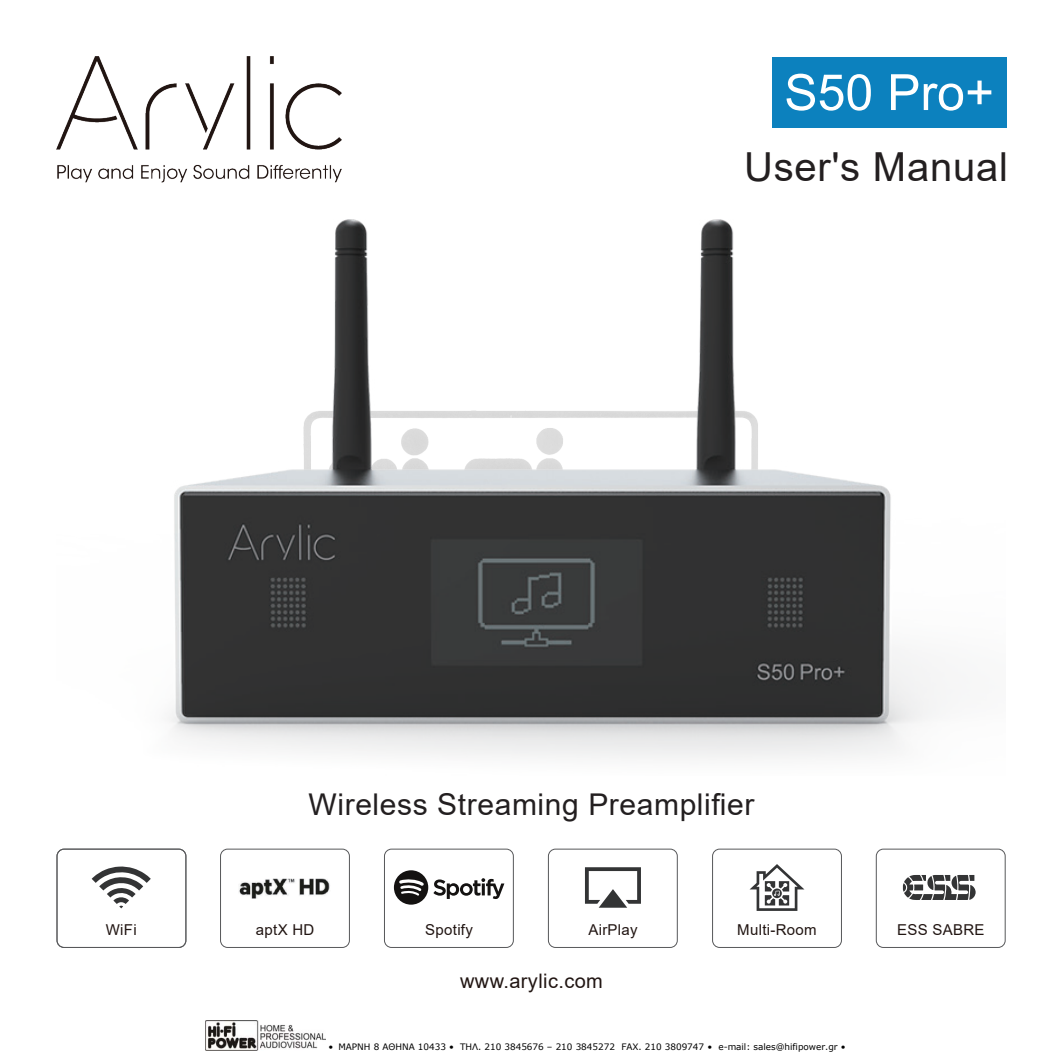
<style>
.page{position:relative;width:1063px;height:1063px;background:#fff}
.page>*{position:absolute;margin:0;border:0;box-sizing:border-box;transform-origin:0 0}
.t1{font:50px "Arial";color:#fff}
.t2{font:40px "Arial";letter-spacing:.02em;color:#231f20}
.t3{font:30px "Arial";letter-spacing:.02em;color:#231f20}
.t4{font:20px "Arial";letter-spacing:.02em;color:#211512}
.t5{font:15px "Arial";letter-spacing:.02em;color:#211512}
.t6{font:8.75px "Verdana";color:#000}
</style>
<div class="page">
<img style="left:205px;top:1020px;width:120px;height:30px">
<div style="left:772px;top:57px;width:234px;height:71px;background:#0c81be"></div>
<img style="left:57px;top:57px;width:285px;height:126px">
<img style="left:168px;top:220px;width:774px;height:538px">
<svg style="left:394px;top:870px;width:110px;height:35px"></svg>
<div style="left:57px;top:849px;width:129px;height:99px;border:1px solid #57585a;border-radius:7px"></div>
<div style="left:220px;top:849px;width:130px;height:99px;border:1px solid #57585a;border-radius:7px"></div>
<div style="left:384px;top:849px;width:130px;height:99px;border:1px solid #57585a;border-radius:7px"></div>
<div style="left:548px;top:849px;width:130px;height:99px;border:1px solid #57585a;border-radius:7px"></div>
<div style="left:712px;top:849px;width:130px;height:99px;border:1px solid #57585a;border-radius:7px"></div>
<div style="left:876px;top:849px;width:129px;height:99px;border:1px solid #57585a;border-radius:7px"></div>
<svg style="left:92px;top:866px;width:59px;height:42px"></svg>
<svg style="left:585px;top:867px;width:56px;height:41px"></svg>
<svg style="left:750px;top:864px;width:54px;height:47px"></svg>
<img style="left:239px;top:878px;width:91px;height:20px">
<svg style="left:903px;top:875px;width:73px;height:25px"></svg>
<h1 class="t1" style="left:784px;top:58px;width:211px">S50 Pro+</h1>
<h2 class="t2" style="left:744px;top:140px;width:265px">User's Manual</h2>
<h3 class="t3" style="left:309px;top:784px;width:447px">Wireless Streaming Preamplifier</h3>
<h3 class="t5" style="left:106px;top:920px;width:32px">WiFi</h3>
<h3 class="t5" style="left:256px;top:920px;width:60px">aptX HD</h3>
<h3 class="t5" style="left:425px;top:920px;width:49px">Spotify</h3>
<h3 class="t5" style="left:588px;top:920px;width:51px">AirPlay</h3>
<h3 class="t5" style="left:737px;top:920px;width:81px">Multi-Room</h3>
<h3 class="t5" style="left:897px;top:920px;width:89px">ESS SABRE</h3>
<h3 class="t4" style="left:460px;top:967px;width:144px">www.arylic.com</h3>
<p class="t6" style="left:329px;top:1041px;width:518px">• ΜΑΡΝΗ 8 ΑΘΗΝΑ 10433 • ΤΗΛ. 210 3845676 – 210 3845272 FAX. 210 3809747 • e-mail: sales@hifipower.gr •</p>
</div>
